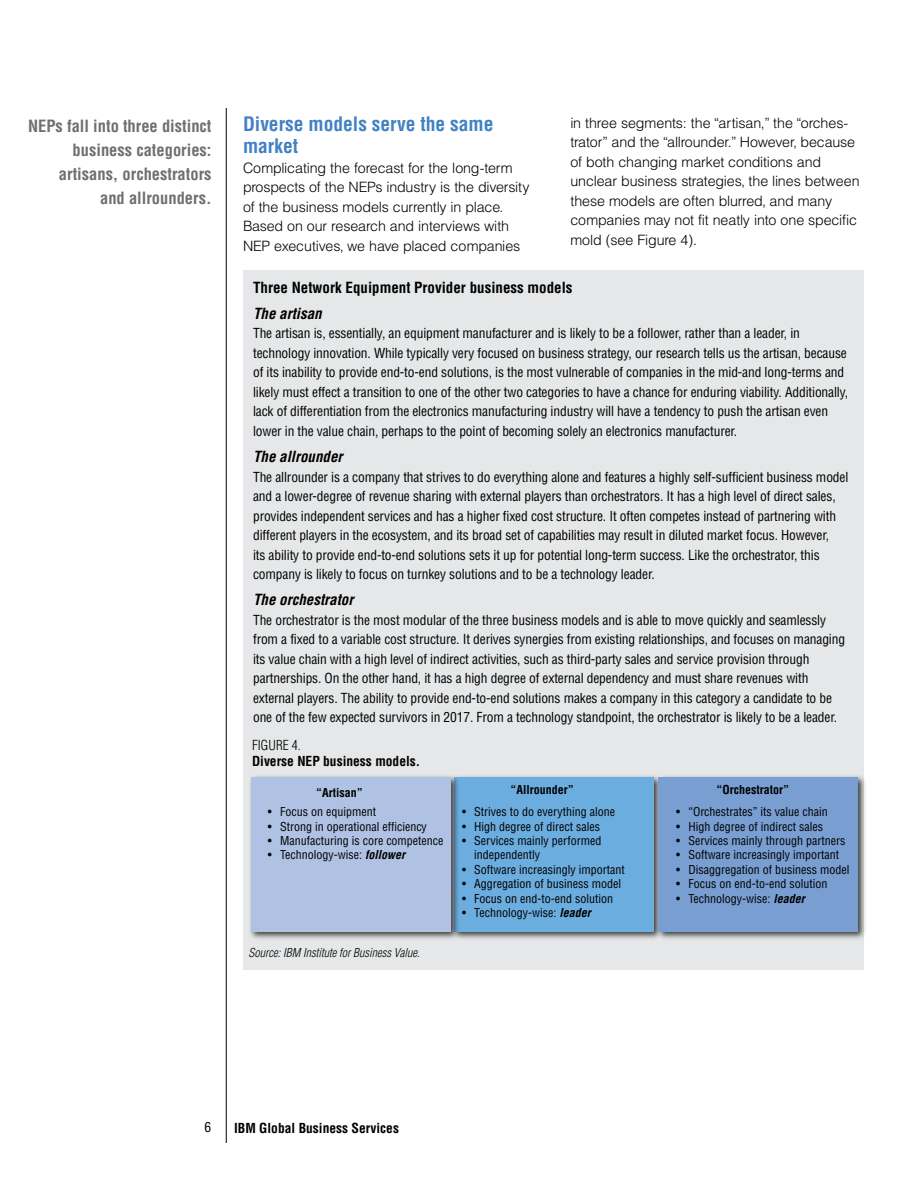
<style>
.page{position:relative;width:918px;height:1188px;background:#fff}
.page>*{position:absolute;margin:0;border:0;box-sizing:border-box;transform-origin:0 0}
.t1{font:700 condensed 19.5px/22.5px "Helvetica";color:#4281c3}
.t2{font:700 condensed 16.5px/24px "Helvetica";color:#6d6f71;text-align:right}
.t3{font:700 condensed 15px "Helvetica";color:#000}
.t4{font:italic 700 condensed 15px "Helvetica";color:#000}
.t5{font:300 14.25px/19.5px "IBM Helvetica";letter-spacing:-.01em;color:#000}
.t6{font:condensed 13.5px/19.5px "Helvetica";letter-spacing:-.01em;color:#000}
.t7{font:700 condensed 13.5px "Helvetica";color:#000}
.t8{font:300 condensed 13.5px "Helvetica";color:#000}
.t9{font:condensed 12px/14.4px "Helvetica";color:#000}
.t10{font:italic 300 condensed 12px "Helvetica";color:#000}
.t11{font:700 condensed 12px "Helvetica";color:#000}
.s1{font-weight:700;font-style:italic}
</style>
<div class="page">
<hr style="left:226px;top:108px;width:1px;height:1035px;background:#000">
<div style="left:243px;top:271px;width:621px;height:699px;background:#e6e7e8"></div>
<div style="left:451px;top:773px;width:213px;height:168px;background:#000;opacity:.75"></div>
<div style="left:455px;top:777px;width:199px;height:154px;background:#6caddf"></div>
<div style="left:655px;top:773px;width:213px;height:168px;background:#000;opacity:.75"></div>
<div style="left:659px;top:777px;width:199px;height:154px;background:#799ed2"></div>
<div style="left:248px;top:773px;width:212px;height:168px;background:#000;opacity:.75"></div>
<div style="left:251px;top:777px;width:200px;height:154px;background:#afc2e4"></div>
<p class="t2" style="left:28px;top:114px;width:185px">NEPs fall into three distinct business categories: artisans, orchestrators<br>and allrounders.</p>
<h1 class="t1" style="left:243px;top:112px;width:252px">Diverse models serve the same market</h1>
<p class="t5" style="left:243px;top:157px;width:288px">Complicating the forecast for the long-term prospects of the NEPs industry is the diversity of the business models currently in place.<br>Based on our research and interviews with NEP executives, we have placed companies</p>
<p class="t5" style="left:570px;top:112px;width:291px">in three segments: the “artisan,” the “orches&shy;trator” and the “allrounder.” However, because of both changing market conditions and unclear business strategies, the lines between these models are often blurred, and many companies may not fit neatly into one specific mold (see Figure 4).</p>
<p class="t3" style="left:253px;top:278px;width:321px">Three Network Equipment Provider business models</p>
<p class="t4" style="left:253px;top:304px;width:70px">The artisan</p>
<p class="t6" style="left:253px;top:324px;width:597px">The artisan is, essentially, an equipment manufacturer and is likely to be a follower, rather than a leader, in technology innovation. While typically very focused on business strategy, our research tells us the artisan, because of its inability to provide end-to-end solutions, is the most vulnerable of companies in the mid-and long-terms and likely must effect a transition to one of the other two categories to have a chance for enduring viability. Additionally, lack of differentiation from the electronics manufacturing industry will have a tendency to push the artisan even lower in the value chain, perhaps to the point of becoming solely an electronics manufacturer.</p>
<p class="t4" style="left:253px;top:447px;width:91px">The allrounder</p>
<p class="t6" style="left:253px;top:467px;width:597px">The allrounder is a company that strives to do everything alone and features a highly self-sufficient business model and a lower-degree of revenue sharing with external players than orchestrators. It has a high level of direct sales, provides independent services and has a higher fixed cost structure. It often competes instead of partnering with different players in the ecosystem, and its broad set of capabilities may result in diluted market focus. However,<br>its ability to provide end-to-end solutions sets it up for potential long-term success. Like the orchestrator, this company is likely to focus on turnkey solutions and to be a technology leader.</p>
<p class="t4" style="left:253px;top:590px;width:102px">The orchestrator</p>
<p class="t6" style="left:253px;top:610px;width:594px">The orchestrator is the most modular of the three business models and is able to move quickly and seamlessly from a fixed to a variable cost structure. It derives synergies from existing relationships, and focuses on managing its value chain with a high level of indirect activities, such as third-party sales and service provision through partnerships. On the other hand, it has a high degree of external dependency and must share revenues with external players. The ability to provide end-to-end solutions makes a company in this category a candidate to be one of the few expected survivors in 201 7. From a technology standpoint, the orchestrator is likely to be a leader.</p>
<p class="t8" style="left:252px;top:737px;width:50px">FIGURE 4.</p>
<p class="t7" style="left:252px;top:753px;width:170px">Diverse NEP business models.</p>
<p class="t11" style="left:316px;top:785px;width:48px">“Artisan”</p>
<p class="t11" style="left:716px;top:782px;width:74px">“Orchestrator”</p>
<p class="t9" style="left:462px;top:805px;width:154px">• Strives to do everything alone</p>
<p class="t9" style="left:462px;top:819px;width:140px">• High degree of direct sales</p>
<p class="t9" style="left:474px;top:833px;width:129px;text-indent:-12px">• Services mainly performed independently</p>
<p class="t9" style="left:462px;top:862px;width:164px">• Software increasingly important</p>
<p class="t9" style="left:462px;top:877px;width:161px">• Aggregation of business model</p>
<p class="t9" style="left:462px;top:891px;width:153px">• Focus on end-to-end solution</p>
<p class="t9" style="left:462px;top:905px;width:130px">• Technology-wise: <span class="s1">leader</span></p>
<p class="t11" style="left:510px;top:782px;width:65px">“Allrounder”</p>
<p class="t9" style="left:676px;top:805px;width:153px">• “Orchestrates” its value chain</p>
<p class="t9" style="left:676px;top:819px;width:148px">• High degree of indirect sales</p>
<p class="t9" style="left:676px;top:833px;width:171px">• Services mainly through partners</p>
<p class="t9" style="left:676px;top:848px;width:164px">• Software increasingly important</p>
<p class="t9" style="left:676px;top:862px;width:175px">• Disaggregation of business model</p>
<p class="t9" style="left:676px;top:877px;width:153px">• Focus on end-to-end solution</p>
<p class="t9" style="left:676px;top:891px;width:130px">• Technology-wise: <span class="s1">leader</span></p>
<p class="t9" style="left:268px;top:805px;width:110px">• Focus on equipment</p>
<p class="t9" style="left:268px;top:819px;width:161px">• Strong in operational efficiency</p>
<p class="t9" style="left:268px;top:833px;width:177px">• Manufacturing is core competence</p>
<p class="t9" style="left:268px;top:848px;width:139px">• Technology-wise: <span class="s1">follower</span></p>
<p class="t10" style="left:249px;top:945px;width:173px">Source: IBM Institute for Business Value.</p>
<p class="t7" style="left:234px;top:1119px;width:166px">IBM Global Business Services</p>
</div>
